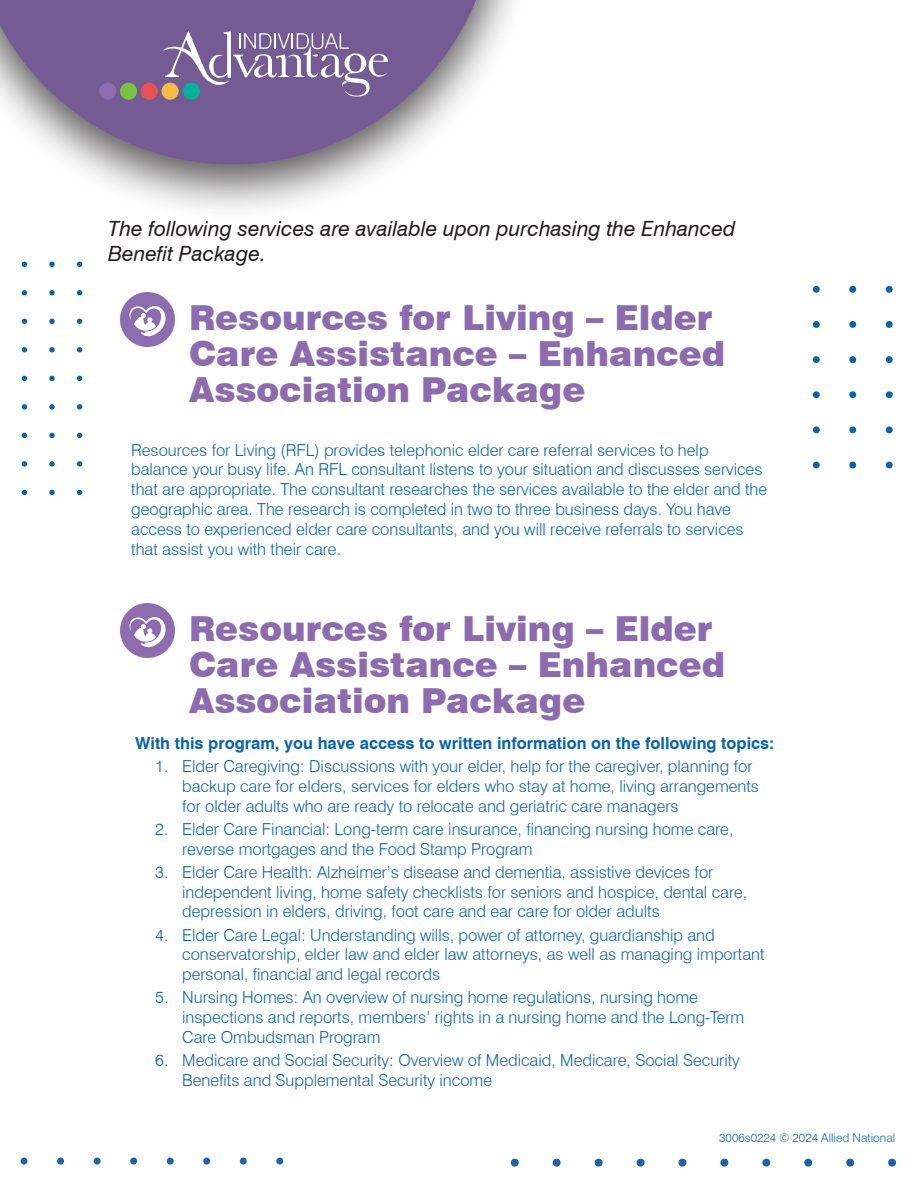
<style>
.page{position:relative;width:918px;height:1188px;background:#fff}
.page>*{position:absolute;margin:0;border:0;box-sizing:border-box;transform-origin:0 0}
.t1{font:900 34.5px/36px "Swiss 721 BT";color:#8c6caf}
.t2{font:italic 21px/25.2px "Swiss 721 BT";color:#231f20}
.t3{font:300 16.5px/19.8px "Swiss 721 BT";color:#0d63a9}
.t4{font:700 16.5px "Swiss 721 BT";color:#0d63a9}
.t5{font:300 12px "Swiss 721 BT";color:#0d63a9}
</style>
<div class="page">
<svg style="left:77px;top:490px;width:5px;height:5px"></svg>
<svg style="left:77px;top:461px;width:5px;height:6px"></svg>
<svg style="left:77px;top:433px;width:5px;height:5px"></svg>
<svg style="left:77px;top:404px;width:5px;height:6px"></svg>
<svg style="left:77px;top:376px;width:5px;height:5px"></svg>
<svg style="left:77px;top:347px;width:5px;height:6px"></svg>
<svg style="left:77px;top:319px;width:5px;height:5px"></svg>
<svg style="left:77px;top:290px;width:5px;height:5px"></svg>
<svg style="left:77px;top:262px;width:5px;height:5px"></svg>
<svg style="left:49px;top:490px;width:6px;height:5px"></svg>
<svg style="left:49px;top:461px;width:6px;height:6px"></svg>
<svg style="left:49px;top:433px;width:6px;height:5px"></svg>
<svg style="left:49px;top:404px;width:6px;height:6px"></svg>
<svg style="left:49px;top:376px;width:6px;height:5px"></svg>
<svg style="left:49px;top:347px;width:6px;height:5px"></svg>
<svg style="left:49px;top:319px;width:6px;height:5px"></svg>
<svg style="left:49px;top:290px;width:6px;height:5px"></svg>
<svg style="left:49px;top:262px;width:6px;height:5px"></svg>
<svg style="left:22px;top:490px;width:5px;height:5px"></svg>
<svg style="left:22px;top:461px;width:5px;height:6px"></svg>
<svg style="left:22px;top:433px;width:5px;height:5px"></svg>
<svg style="left:22px;top:404px;width:5px;height:6px"></svg>
<svg style="left:22px;top:376px;width:5px;height:5px"></svg>
<svg style="left:22px;top:347px;width:5px;height:5px"></svg>
<svg style="left:22px;top:319px;width:5px;height:5px"></svg>
<svg style="left:22px;top:290px;width:5px;height:5px"></svg>
<svg style="left:22px;top:262px;width:5px;height:5px"></svg>
<svg style="left:813px;top:286px;width:7px;height:7px"></svg>
<svg style="left:849px;top:286px;width:7px;height:7px"></svg>
<svg style="left:886px;top:286px;width:7px;height:7px"></svg>
<svg style="left:813px;top:321px;width:7px;height:7px"></svg>
<svg style="left:849px;top:321px;width:7px;height:7px"></svg>
<svg style="left:886px;top:321px;width:7px;height:7px"></svg>
<svg style="left:813px;top:356px;width:7px;height:7px"></svg>
<svg style="left:849px;top:356px;width:7px;height:7px"></svg>
<svg style="left:886px;top:356px;width:7px;height:7px"></svg>
<svg style="left:813px;top:391px;width:7px;height:7px"></svg>
<svg style="left:849px;top:391px;width:7px;height:7px"></svg>
<svg style="left:886px;top:391px;width:7px;height:7px"></svg>
<svg style="left:813px;top:426px;width:7px;height:7px"></svg>
<svg style="left:849px;top:426px;width:7px;height:7px"></svg>
<svg style="left:886px;top:426px;width:7px;height:7px"></svg>
<svg style="left:813px;top:462px;width:7px;height:6px"></svg>
<svg style="left:849px;top:462px;width:7px;height:6px"></svg>
<svg style="left:886px;top:462px;width:7px;height:6px"></svg>
<div style="left:0;top:0;width:540px;height:222px;background:#231f20;opacity:.75"></div>
<svg style="left:0;top:0;width:495px;height:164px;background:#9686a9"></svg>
<svg style="left:99px;top:31px;width:289px;height:69px;background:#88739f"></svg>
<svg style="left:20px;top:1157px;width:263px;height:8px"></svg>
<svg style="left:511px;top:1158px;width:385px;height:9px"></svg>
<img style="left:120px;top:293px;width:54px;height:54px">
<img style="left:120px;top:604px;width:54px;height:54px">
<p class="t2" style="left:108px;top:216px;width:629px">The following services are available upon purchasing the Enhanced<br>Benefit Package.</p>
<p class="t1" style="left:189px;top:300px;width:538px">Resources for Living – Elder<br>Care Assistance – Enhanced<br>Association Package</p>
<p class="t3" style="left:131px;top:440px;width:638px">Resources for Living (RFL) provides telephonic elder care referral services to help balance your busy life. An RFL consultant listens to your situation and discusses services that are appropriate. The consultant researches the services available to the elder and the geographic area. The research is completed in two to three business days. You have access to experienced elder care consultants, and you will receive referrals to services that assist you with their care.</p>
<p class="t1" style="left:189px;top:611px;width:538px">Resources for Living – Elder<br>Care Assistance – Enhanced<br>Association Package</p>
<p class="t4" style="left:135px;top:733px;width:641px">With this program, you have access to written information on the following topics:</p>
<p class="t3" style="left:182px;top:756px;width:578px;text-indent:-27px">1. Elder Caregiving: Discussions with your elder, help for the caregiver, planning for backup care for elders, services for elders who stay at home, living arrangements for older adults who are ready to relocate and geriatric care managers</p>
<p class="t3" style="left:182px;top:819px;width:553px;text-indent:-27px">2. Elder Care Financial: Long-term care insurance, financing nursing home care, reverse mortgages and the Food Stamp Program</p>
<p class="t3" style="left:182px;top:862px;width:566px;text-indent:-27px">3. Elder Care Health: Alzheimer’s disease and dementia, assistive devices for independent living, home safety checklists for seniors and hospice, dental care, depression in elders, driving, foot care and ear care for older adults</p>
<p class="t3" style="left:182px;top:925px;width:584px;text-indent:-27px">4. Elder Care Legal: Understanding wills, power of attorney, guardianship and conservatorship, elder law and elder law attorneys, as well as managing important personal, financial and legal records</p>
<p class="t3" style="left:182px;top:988px;width:564px;text-indent:-27px">5. Nursing Homes: An overview of nursing home regulations, nursing home inspections and reports, members’ rights in a nursing home and the Long-Term<br>Care Ombudsman Program</p>
<p class="t3" style="left:182px;top:1050px;width:559px;text-indent:-27px">6. Medicare and Social Security: Overview of Medicaid, Medicare, Social Security<br>Benefits and Supplemental Security income</p>
<p class="t5" style="left:719px;top:1130px;width:178px">3006s0224 © 2024 Allied National</p>
</div>
